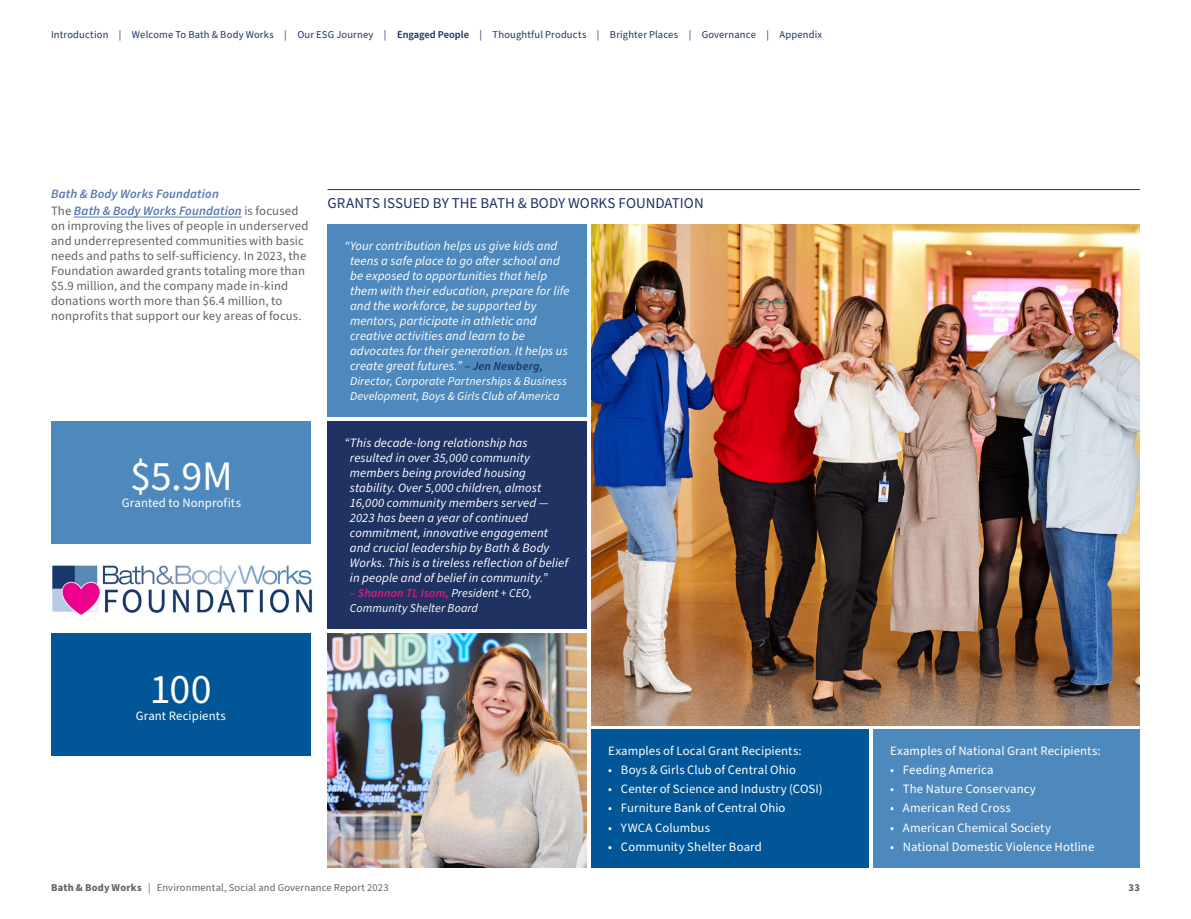
<style>
.page{position:relative;width:1191px;height:919px;background:#fff}
.page>*{position:absolute;margin:0;border:0;box-sizing:border-box;transform-origin:0 0}
.t1{font:42px "Source Sans Pro";color:#fff}
.t2{font:15px "Source Sans Pro";color:#1f3262}
.t3{font:italic 12.75px/15px "Source Sans Pro";letter-spacing:.005em;color:#fff}
.t4{font:12.75px "Source Sans Pro";letter-spacing:.01em;color:#fff}
.t5{font:12.75px/15px "Source Sans Pro";letter-spacing:.01em;color:#646363}
.t6{font:italic 600 12.75px/17.1px "Source Sans Pro";letter-spacing:.01em;color:#5678b0}
.t7{font:italic 12px/15px "Source Sans Pro";letter-spacing:.01em;color:#fff}
.t8{font:10.5px "Source Sans Pro";letter-spacing:.015em;color:#1f3262}
.t9{font:10.5px "Source Sans Pro";letter-spacing:.015em;color:#646363}
.t10{font:700 10.5px "Source Sans Pro";color:#646363}
.s1{font-weight:600}
.s2{font-weight:400;font-style:normal;color:#646363}
.s3{font-weight:600;font-size:12px;color:#1f3262}
.s4{font-weight:600;color:#de1883}
.s5{font-weight:700}
</style>
<div class="page">
<hr style="left:74px;top:217px;width:168px;height:1px;background:#5678b0">
<hr style="left:327px;top:189px;width:813px;height:1px;background:#1f3262">
<div style="left:51px;top:421px;width:259px;height:123px;background:#4e89bd"></div>
<div style="left:51px;top:633px;width:259px;height:122px;background:#015697"></div>
<img style="left:591px;top:224px;width:549px;height:501px">
<div style="left:591px;top:729px;width:277px;height:138px;background:#015697"></div>
<div style="left:327px;top:224px;width:260px;height:193px;background:#4e89bd"></div>
<div style="left:327px;top:421px;width:260px;height:207px;background:#1f3262"></div>
<img style="left:52px;top:565px;width:261px;height:50px">
<div style="left:873px;top:729px;width:267px;height:138px;background:#4e89bd"></div>
<img style="left:327px;top:633px;width:260px;height:234px">
<p class="t8" style="left:51px;top:27px;width:772px">Introduction | Welcome To Bath &amp; Body Works | Our ESG Journey | <span class="s1">Engaged People</span> | Thoughtful Products | Brighter Places | Governance | Appendix</p>
<p class="t6" style="left:51px;top:185px;width:249px">Bath &amp; Body Works Foundation<br><span class="s2">The</span> Bath &amp; Body Works Foundation <span class="s2">is focused</span></p>
<p class="t5" style="left:51px;top:218px;width:259px">on improving the lives of people in underserved and underrepresented communities with basic needs and paths to self-sufficiency. In 2023, the Foundation awarded grants totaling more than $5.9 million, and the company made in-kind donations worth more than $6.4 million, to nonprofits that support our key areas of focus.</p>
<h1 class="t1" style="left:130px;top:448px;width:104px">$5.9M</h1>
<p class="t4" style="left:122px;top:494px;width:121px">Granted to Nonprofits</p>
<p class="t2" style="left:327px;top:193px;width:378px">GRANTS ISSUED BY THE BATH &amp; BODY WORKS FOUNDATION</p>
<p class="t3" style="left:350px;top:238px;width:221px;text-indent:-6px">“Your contribution helps us give kids and teens a safe place to go after school and be exposed to opportunities that help them with their education, prepare for life and the workforce, be supported by mentors, participate in athletic and creative activities and learn to be advocates for their generation. It helps us create great futures.” <span class="s3">– Jen Newberg,</span></p>
<p class="t7" style="left:350px;top:374px;width:218px">Director, Corporate Partnerships &amp; Business<br>Development, Boys &amp; Girls Club of America</p>
<p class="t3" style="left:350px;top:435px;width:220px;text-indent:-5px">“This decade-long relationship has resulted in over 35,000 community members being provided housing stability. Over 5,000 children, almost 16,000 community members served — 2023 has been a year of continued commitment, innovative engagement and crucial leadership by Bath &amp; Body Works. This is a tireless reflection of belief in people and of belief in community.”</p>
<p class="t7" style="left:350px;top:585px;width:184px"><span class="s4">– Shannon TL Isom,</span> President + CEO,<br>Community Shelter Board</p>
<h1 class="t1" style="left:150px;top:661px;width:63px">100</h1>
<p class="t4" style="left:136px;top:707px;width:92px">Grant Recipients</p>
<p class="t4" style="left:608px;top:741px;width:195px">Examples of Local Grant Recipients:</p>
<p class="t4" style="left:608px;top:761px;width:189px">• Boys &amp; Girls Club of Central Ohio</p>
<p class="t4" style="left:608px;top:780px;width:216px">• Center of Science and Industry (COSI)</p>
<p class="t4" style="left:608px;top:799px;width:179px">• Furniture Bank of Central Ohio</p>
<p class="t4" style="left:608px;top:818px;width:103px">• YWCA Columbus</p>
<p class="t4" style="left:608px;top:838px;width:155px">• Community Shelter Board</p>
<p class="t4" style="left:890px;top:741px;width:212px">Examples of National Grant Recipients:</p>
<p class="t4" style="left:890px;top:761px;width:105px">• Feeding America</p>
<p class="t4" style="left:890px;top:780px;width:147px">• The Nature Conservancy</p>
<p class="t4" style="left:890px;top:799px;width:122px">• American Red Cross</p>
<p class="t4" style="left:890px;top:818px;width:162px">• American Chemical Society</p>
<p class="t4" style="left:890px;top:838px;width:206px">• National Domestic Violence Hotline</p>
<p class="t9" style="left:51px;top:880px;width:339px"><span class="s5">Bath &amp; Body Works</span> | Environmental, Social and Governance Report 2023</p>
<p class="t10" style="left:1128px;top:880px;width:13px">33</p>
</div>
